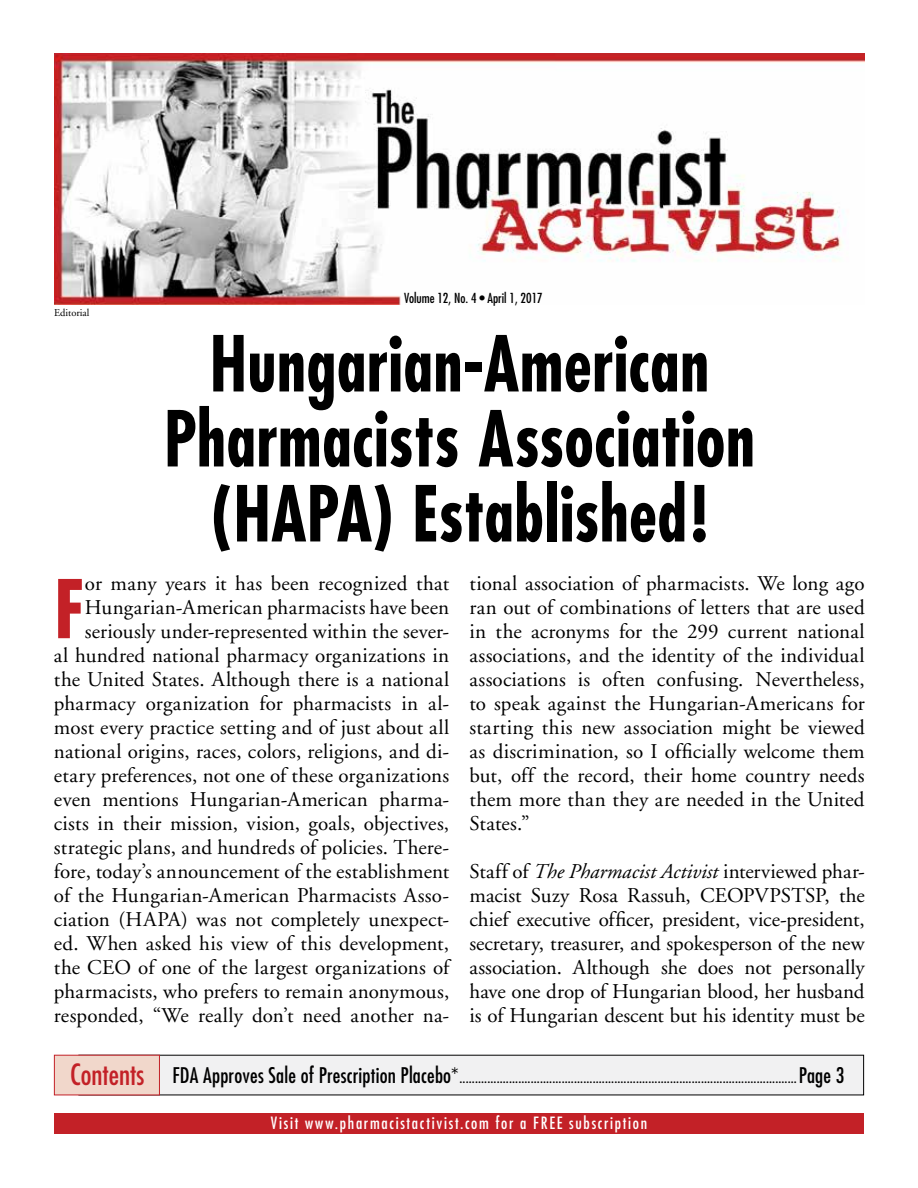
<style>
.page{position:relative;width:918px;height:1188px;background:#fff}
.page>*{position:absolute;margin:0;border:0;box-sizing:border-box;transform-origin:0 0}
.t1{font:700 condensed 78.6px "Futura";color:#c32127}
.t2{font:700 condensed 75px/75px "Futura";letter-spacing:.005em;color:#000;text-align:center;scale:.9 1}
.t3{font:21px/24px "Adobe Garamond";letter-spacing:.01em;color:#000;text-align:justify}
.t4{font:condensed 16.5px "Futura";letter-spacing:.105em;color:#fff}
.t5{font:condensed 15px "Futura";color:#000;scale:.96 1}
.t6{font:condensed 13.5px "Futura";color:#000}
.t7{font:10.5px "Adobe Garamond";color:#000}
.s1{font-style:italic}
.s2{font-size:28.5px;color:#c32127}
.s3{font-size:21px}
</style>
<div class="page">
<div style="left:54px;top:1114px;width:810px;height:20px;background:#c32127"></div>
<img style="left:54px;top:54px;width:811px;height:250px">
<svg style="left:54px;top:1054px;width:810px;height:42px"></svg>
<p class="t7" style="left:54px;top:307px;width:37px">Editorial</p>
<p class="t6" style="left:404px;top:290px;width:140px">Volume 12, No. 4 • April 1, 2017</p>
<h2 class="t2" style="left:164px;top:327px;width:658px">Hungarian-American<br>Pharmacists Association (HAPA) Established!</h2>
<p class="t3" style="left:54px;top:572px;width:397px;text-align:right">or many years it has been recognized that Hungarian-American pharmacists have been seriously under-represented within the sever-<br>al hundred national pharmacy organizations in the United States. Although there is a national pharmacy organization for pharmacists in al&shy;most every practice setting and of just about all national origins, races, colors, religions, and di&shy;etary preferences, not one of these organizations even mentions Hungarian-American pharma&shy;cists in their mission, vision, goals, objectives, strategic plans, and hundreds of policies. There&shy;fore, today’s announcement of the establishment of the Hungarian-American Pharmacists Asso&shy;ciation (HAPA) was not completely unexpect&shy;ed. When asked his view of this development, the CEO of one of the largest organizations of pharmacists, who prefers to remain anonymous, responded, “We really don’t need another na-</p>
<p class="t3" style="left:469px;top:572px;width:397px">tional association of pharmacists. We long ago ran out of combinations of letters that are used in the acronyms for the 299 current national associations, and the identity of the individual associations is often confusing. Nevertheless, to speak against the Hungarian-Americans for starting this new association might be viewed as discrimination, so I officially welcome them but, off the record, their home country needs them more than they are needed in the United States.”</p>
<h1 class="t1" style="left:54px;top:560px;width:32px">F</h1>
<p class="t3" style="left:469px;top:860px;width:397px">Staff of <span class="s1">The Pharmacist Activist</span> interviewed phar&shy;macist Suzy Rosa Rassuh, CEOPVPSTSP, the chief executive officer, president, vice-president, secretary, treasurer, and spokesperson of the new association. Although she does not personally have one drop of Hungarian blood, her husband is of Hungarian descent but his identity must be</p>
<p class="t5" style="left:70px;top:1068px;width:808px"><span class="s2">Contents</span> <span class="s3">FDA Approves Sale of Prescription Placebo*</span>.............................................................................................................<span class="s3">Page 3</span></p>
<p class="t4" style="left:271px;top:1113px;width:378px">Visit www.pharmacistactivist.com for a FREE subscription</p>
</div>
